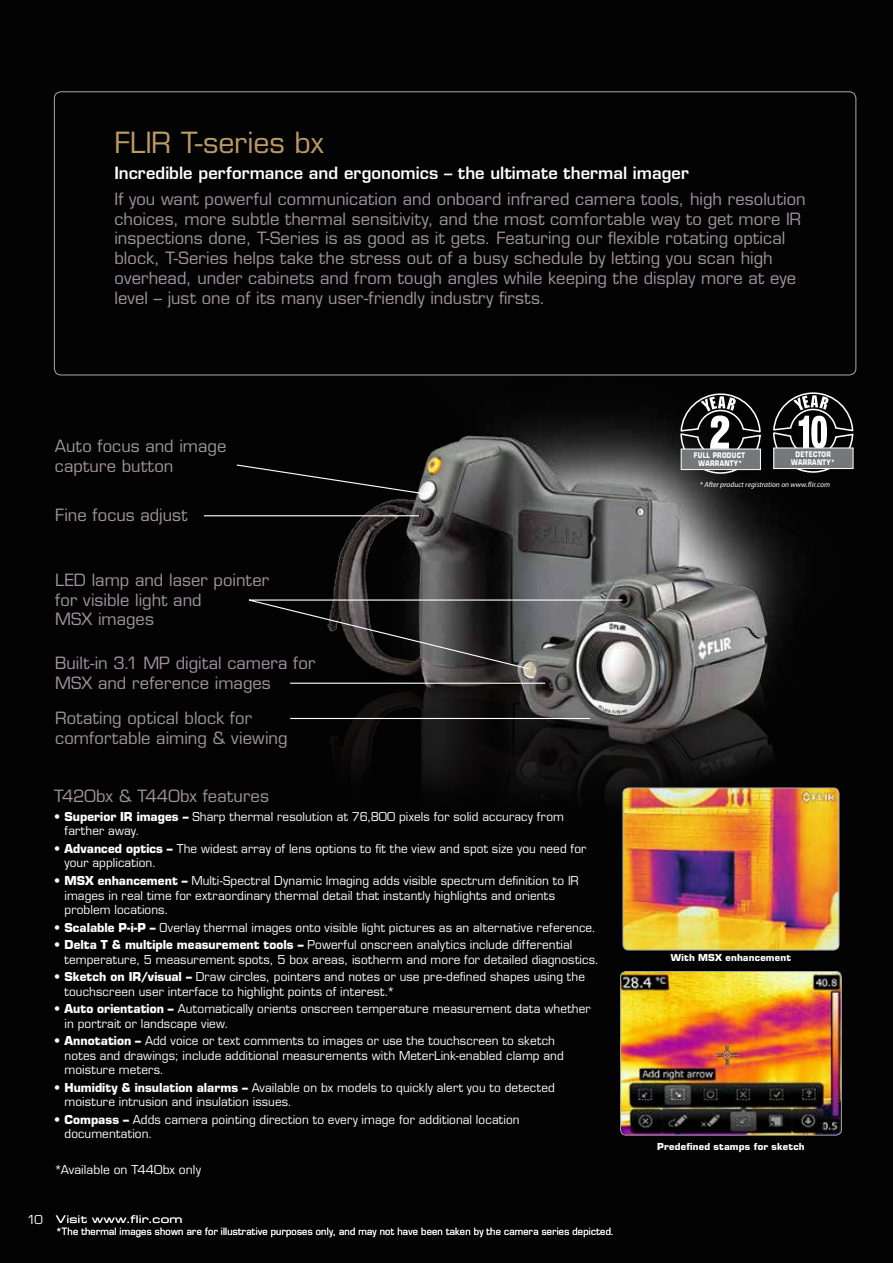
<style>
.page{position:relative;width:893px;height:1263px;background:#040303}
.page>*{position:absolute;margin:0;border:0;box-sizing:border-box;transform-origin:0 0}
.t1{font:28.5px "Eurostile LT Std";letter-spacing:-.005em;color:#bb9b64}
.t2{font:16.5px/19.8px "Eurostile LT Std";letter-spacing:.005em;color:#a1949e}
.t3{font:600 16.5px "Eurostile LT Std";color:#fff}
.t4{font:12px/14.4px "Eurostile LT Std";letter-spacing:.01em;color:#fff}
.t5{font:10.5px "Eurostile LT Std Ex 2";letter-spacing:.03em;color:#fff}
.t6{font:9.75px "Eurostile LT Std";letter-spacing:.025em;color:#fff;scale:.94 1}
.t7{font:700 9.45px "Eurostile LT Std";letter-spacing:.02em;color:#fff}
.t8{font:italic 7.5px "Myriad";color:#fff}
.t9{font:700 7.5px/8.2px "Eurostile LT Std";letter-spacing:.05em;color:#fff;text-align:center;scale:.8 1}
.s1{font-weight:700}
</style>
<div class="page">
<img style="left:279px;top:375px;width:560px;height:471px">
<svg style="left:236px;top:464px;width:192px;height:31px"></svg>
<hr style="left:204px;top:515px;width:215px;height:1px;background:#fff">
<hr style="left:290px;top:683px;width:255px;height:1px;background:#fff">
<hr style="left:290px;top:718px;width:300px;height:1px;background:#fff">
<svg style="left:249px;top:599px;width:374px;height:71px"></svg>
<img style="left:623px;top:788px;width:216px;height:162px">
<div style="left:623px;top:788px;width:216px;height:162px;border:1px solid #a7a9ac;border-radius:5px"></div>
<img style="left:621px;top:972px;width:220px;height:163px">
<div style="left:620px;top:971px;width:222px;height:164px;border:1px solid #a7a9ac;border-radius:5px"></div>
<svg style="left:680px;top:393px;width:82px;height:81px"></svg>
<div style="left:681px;top:449px;width:79px;height:21px;background:#757779"></div>
<div style="left:681px;top:449px;width:80px;height:21px;border:1px solid #fff"></div>
<svg style="left:772px;top:392px;width:82px;height:81px"></svg>
<div style="left:774px;top:448px;width:79px;height:20px;background:#757779"></div>
<div style="left:773px;top:448px;width:80px;height:21px;border:1px solid #fff"></div>
<h1 class="t1" style="left:114px;top:126px;width:211px">FLIR T-series bx</h1>
<h2 class="t3" style="left:114px;top:162px;width:576px">Incredible performance and ergonomics – the ultimate thermal imager</h2>
<p class="t2" style="left:114px;top:189px;width:693px">If you want powerful communication and onboard infrared camera tools, high resolution choices, more subtle thermal sensitivity, and the most comfortable way to get more IR inspections done, T-Series is as good as it gets. Featuring our flexible rotating optical block, T-Series helps take the stress out of a busy schedule by letting you scan high overhead, under cabinets and from tough angles while keeping the display more at eye level – just one of its many user-friendly industry firsts.</p>
<h2 class="t2" style="left:55px;top:436px;width:173px">Auto focus and image capture button</h2>
<h2 class="t2" style="left:55px;top:506px;width:134px">Fine focus adjust</h2>
<h2 class="t2" style="left:55px;top:570px;width:215px">LED lamp and laser pointer for visible light and<br>MSX images</h2>
<h2 class="t2" style="left:55px;top:653px;width:262px">Built-in 3.1 MP digital camera for<br>MSX and reference images</h2>
<h2 class="t2" style="left:55px;top:709px;width:234px">Rotating optical block for comfortable aiming &amp; viewing</h2>
<h2 class="t2" style="left:54px;top:786px;width:216px">T420bx &amp; T440bx features</h2>
<p class="t4" style="left:64px;top:809px;width:501px;text-indent:-10px">• <span class="s1">Superior IR images –</span> Sharp thermal resolution at 76,800 pixels for solid accuracy from farther away.</p>
<p class="t4" style="left:64px;top:841px;width:523px;text-indent:-11px">• <span class="s1">Advanced optics –</span> The widest array of lens options to fit the view and spot size you need for your application.</p>
<p class="t4" style="left:64px;top:873px;width:516px;text-indent:-11px">• <span class="s1">MSX enhancement –</span> Multi-Spectral Dynamic Imaging adds visible spectrum definition to IR images in real time for extraordinary thermal detail that instantly highlights and orients problem locations.</p>
<p class="t4" style="left:54px;top:920px;width:543px">• <span class="s1">Scalable P-i-P –</span> Overlay thermal images onto visible light pictures as an alternative reference.</p>
<p class="t4" style="left:64px;top:938px;width:536px;text-indent:-11px">• <span class="s1">Delta T &amp; multiple measurement tools –</span> Powerful onscreen analytics include differential temperature, 5 measurement spots, 5 box areas, isotherm and more for detailed diagnostics.</p>
<p class="t4" style="left:64px;top:970px;width:522px;text-indent:-11px">• <span class="s1">Sketch on IR/visual –</span> Draw circles, pointers and notes or use pre-defined shapes using the touchscreen user interface to highlight points of interest.*</p>
<p class="t4" style="left:64px;top:1002px;width:528px;text-indent:-11px">• <span class="s1">Auto orientation –</span> Automatically orients onscreen temperature measurement data whether in portrait or landscape view.</p>
<p class="t4" style="left:64px;top:1034px;width:501px;text-indent:-11px">• <span class="s1">Annotation –</span> Add voice or text comments to images or use the touchscreen to sketch notes and drawings; include additional measurements with MeterLink-enabled clamp and moisture meters.</p>
<p class="t4" style="left:64px;top:1080px;width:492px;text-indent:-11px">• <span class="s1">Humidity &amp; insulation alarms –</span> Available on bx models to quickly alert you to detected moisture intrusion and insulation issues.</p>
<p class="t4" style="left:64px;top:1112px;width:457px;text-indent:-11px">• <span class="s1">Compass –</span> Adds camera pointing direction to every image for additional location documentation.</p>
<p class="t4" style="left:54px;top:1162px;width:149px">*Available on T440bx only</p>
<p class="t4" style="left:27px;top:1212px;width:17px">10</p>
<p class="t5" style="left:56px;top:1212px;width:128px">Visit www.flir.com</p>
<p class="t6" style="left:56px;top:1225px;width:595px">*The thermal images shown are for illustrative purposes only, and may not have been taken by the camera series depicted.</p>
<p class="t9" style="left:694px;top:451px;width:66px">FULL PRODUCT<br>WARRANTY*</p>
<p class="t9" style="left:791px;top:450px;width:56px">DETECTOR<br>WARRANTY*</p>
<p class="t8" style="left:700px;top:481px;width:132px">* After product registration on www.flir.com</p>
<p class="t7" style="left:671px;top:952px;width:122px">With MSX enhancement</p>
<p class="t7" style="left:657px;top:1141px;width:149px">Predefined stamps for sketch</p>
</div>
